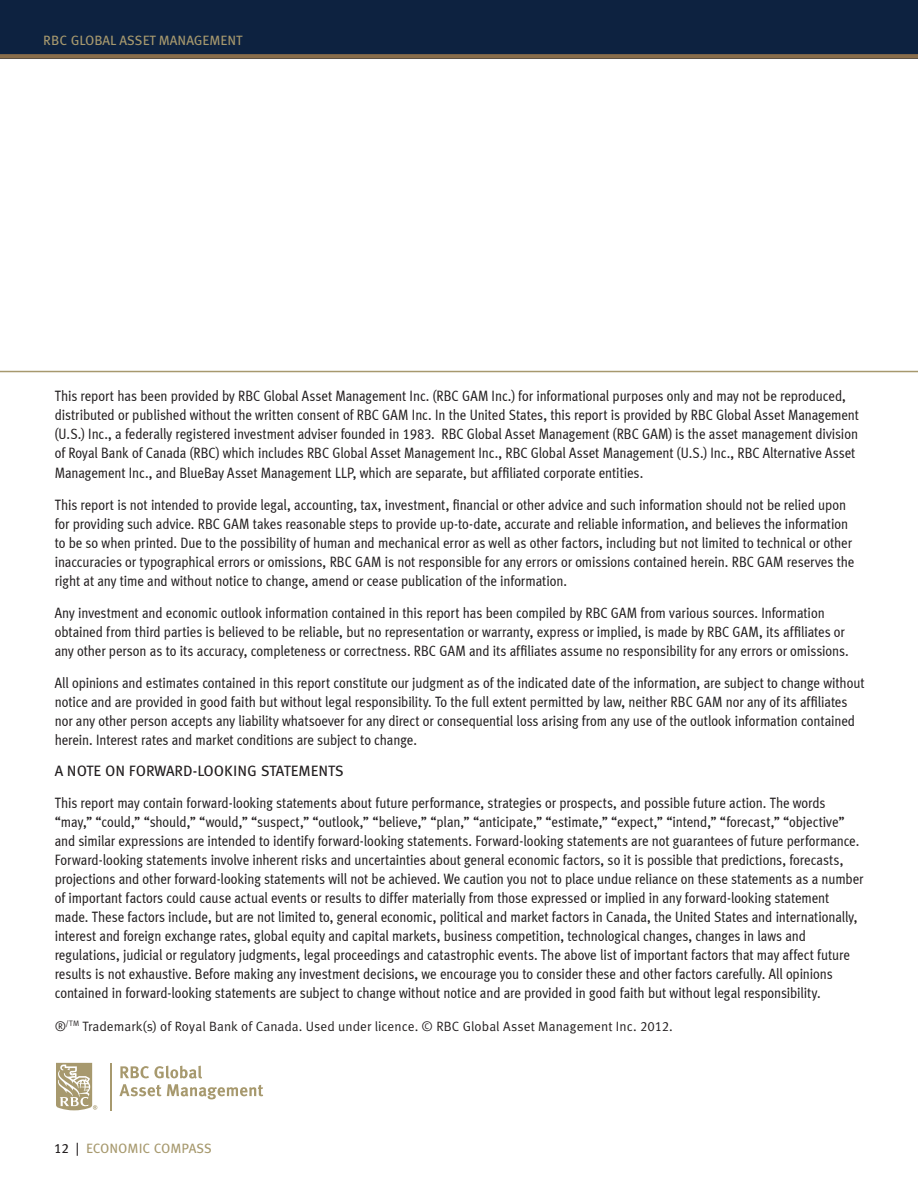
<style>
.page{position:relative;width:918px;height:1188px;background:#fff}
.page>*{position:absolute;margin:0;border:0;box-sizing:border-box;transform-origin:0 0}
.t1{font:15px/19px "Meta Cond Book LF";letter-spacing:-.005em;color:#231f20}
.t2{font:15px "Meta Book LF Caps";color:#231f20}
.t3{font:13.5px "Meta Normal LF";letter-spacing:.005em;color:#231f20}
.t4{font:13.5px "Meta Book LF Caps";color:#a7996e}
.s1{color:#231f20}
</style>
<div class="page">
<hr style="left:0;top:371px;width:918px;height:1px;background:#a7996e">
<hr style="left:110px;top:1063px;width:1px;height:47px;background:#a7996e">
<svg style="left:119px;top:1066px;width:144px;height:33px"></svg>
<svg style="left:56px;top:1063px;width:41px;height:47px"></svg>
<div style="left:0;top:0;width:918px;height:59px;background:#0d2240"></div>
<div style="left:0;top:54px;width:918px;height:5px;background:#886d4b"></div>
<p class="t4" style="left:43px;top:32px;width:201px">RBC GLOBAL ASSET MANAGEMENT</p>
<p class="t1" style="left:55px;top:386px;width:806px">This report has been provided by RBC Global Asset Management Inc. (RBC GAM Inc.) for informational purposes only and may not be reproduced, distributed or published without the written consent of RBC GAM Inc. In the United States, this report is provided by RBC Global Asset Management (U.S.) Inc., a federally registered investment adviser founded in 1983. RBC Global Asset Management (RBC GAM) is the asset management division of Royal Bank of Canada (RBC) which includes RBC Global Asset Management Inc., RBC Global Asset Management (U.S.) Inc., RBC Alternative Asset Management Inc., and BlueBay Asset Management LLP, which are separate, but affiliated corporate entities.</p>
<p class="t1" style="left:55px;top:495px;width:801px">This report is not intended to provide legal, accounting, tax, investment, financial or other advice and such information should not be relied upon for providing such advice. RBC GAM takes reasonable steps to provide up-to-date, accurate and reliable information, and believes the information to be so when printed. Due to the possibility of human and mechanical error as well as other factors, including but not limited to technical or other inaccuracies or typographical errors or omissions, RBC GAM is not responsible for any errors or omissions contained herein. RBC GAM reserves the right at any time and without notice to change, amend or cease publication of the information.</p>
<p class="t1" style="left:55px;top:603px;width:796px">Any investment and economic outlook information contained in this report has been compiled by RBC GAM from various sources. Information obtained from third parties is believed to be reliable, but no representation or warranty, express or implied, is made by RBC GAM, its affiliates or any other person as to its accuracy, completeness or correctness. RBC GAM and its affiliates assume no responsibility for any errors or omissions.</p>
<p class="t1" style="left:55px;top:673px;width:811px">All opinions and estimates contained in this report constitute our judgment as of the indicated date of the information, are subject to change without notice and are provided in good faith but without legal responsibility. To the full extent permitted by law, neither RBC GAM nor any of its affiliates nor any other person accepts any liability whatsoever for any direct or consequential loss arising from any use of the outlook information contained herein. Interest rates and market conditions are subject to change.</p>
<p class="t2" style="left:55px;top:762px;width:291px">A NOTE ON FORWARD-LOOKING STATEMENTS</p>
<p class="t1" style="left:55px;top:793px;width:810px">This report may contain forward-looking statements about future performance, strategies or prospects, and possible future action. The words “may,” “could,” “should,” “would,” “suspect,” “outlook,” “believe,” “plan,” “anticipate,” “estimate,” “expect,” “intend,” “forecast,” “objective” and similar expressions are intended to identify forward-looking statements. Forward-looking statements are not guarantees of future performance.<br>Forward-looking statements involve inherent risks and uncertainties about general economic factors, so it is possible that predictions, forecasts, projections and other forward-looking statements will not be achieved. We caution you not to place undue reliance on these statements as a number of important factors could cause actual events or results to differ materially from those expressed or implied in any forward-looking statement made. These factors include, but are not limited to, general economic, political and market factors in Canada, the United States and internationally, interest and foreign exchange rates, global equity and capital markets, business competition, technological changes, changes in laws and regulations, judicial or regulatory judgments, legal proceedings and catastrophic events. The above list of important factors that may affect future results is not exhaustive. Before making any investment decisions, we encourage you to consider these and other factors carefully. All opinions contained in forward-looking statements are subject to change without notice and are provided in good faith but without legal responsibility.</p>
<p class="t3" style="left:55px;top:1018px;width:620px">®<sup>/TM</sup> Trademark(s) of Royal Bank of Canada. Used under licence. © RBC Global Asset Management Inc. 2012.</p>
<p class="t4" style="left:54px;top:1140px;width:159px"><span class="s1">12 |</span> ECONOMIC COMPASS</p>
</div>
